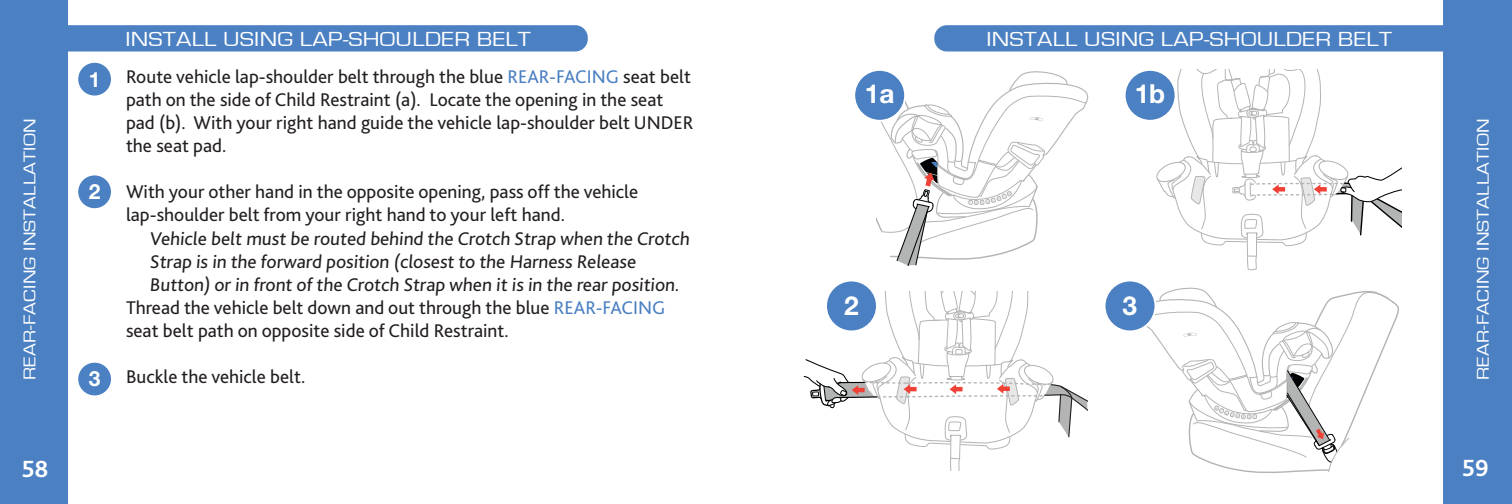
<style>
.page{position:relative;width:1512px;height:504px;background:#fff}
.page>*{position:absolute;margin:0;border:0;box-sizing:border-box;transform-origin:0 0}
.t1{font:700 26.25px "Helvetica Neue LT Std";color:#fff}
.t2{font:700 24.5px "Bliss 2";color:#fff}
.t3{font:21px "Eurostile";letter-spacing:.01em;color:#fff;scale:1.2 1}
.t4{font:700 21px "Helvetica Neue LT Std";color:#fff}
.t5{font:19.25px/23.1px "Bliss 2";color:#231f20}
.t6{font:17.5px "Eurostile";letter-spacing:.01em;color:#fff;scale:1.2 1}
.s1{color:#4b80c2}
</style>
<div class="page">
<div style="left:0;top:0;width:68px;height:504px;background:#4b80c2"></div>
<div style="left:1443px;top:0;width:69px;height:504px;background:#4b80c2"></div>
<div style="left:78px;top:63px;width:33px;height:33px;background:#4b80c2;border-radius:50%"></div>
<div style="left:26px;top:25px;width:562px;height:27px;background:#4b80c2;border-radius:13px"></div>
<div style="left:934px;top:25px;width:540px;height:27px;background:#4b80c2;border-radius:13px"></div>
<div style="left:78px;top:175px;width:33px;height:33px;background:#4b80c2;border-radius:50%"></div>
<svg style="left:1156px;top:69px;width:246px;height:202px"></svg>
<div style="left:854px;top:70px;width:51px;height:51px;background:#4b80c2;border-radius:50%"></div>
<div style="left:853px;top:69px;width:53px;height:53px;border:2px solid #fff;border-radius:50%"></div>
<div style="left:1125px;top:70px;width:50px;height:51px;background:#4b80c2;border-radius:50%"></div>
<div style="left:1124px;top:69px;width:52px;height:53px;border:2px solid #fff;border-radius:50%"></div>
<div style="left:826px;top:281px;width:51px;height:50px;background:#4b80c2;border-radius:50%"></div>
<div style="left:1105px;top:281px;width:50px;height:50px;background:#4b80c2;border-radius:50%"></div>
<div style="left:1104px;top:280px;width:52px;height:52px;border:2px solid #fff;border-radius:50%"></div>
<div style="left:78px;top:363px;width:33px;height:32px;background:#4b80c2;border-radius:50%"></div>
<svg style="left:803px;top:291px;width:284px;height:179px"></svg>
<svg style="left:876px;top:69px;width:213px;height:197px"></svg>
<svg style="left:1142px;top:283px;width:257px;height:190px"></svg>
<p class="t3" style="left:125px;top:28px;width:340px">INSTALL USING LAP-SHOULDER BELT</p>
<p class="t3" style="left:986px;top:28px;width:340px">INSTALL USING LAP-SHOULDER BELT</p>
<p class="t5" style="left:126px;top:64px;width:569px">Route vehicle lap-shoulder belt through the blue <span class="s1">REAR-FACING</span> seat belt path on the side of Child Restraint (a). Locate the opening in the seat pad (b). With your right hand guide the vehicle lap-shoulder belt UNDER the seat pad.</p>
<p class="t5" style="left:126px;top:180px;width:514px">With your other hand in the opposite opening, pass off the vehicle lap-shoulder belt from your right hand to your left hand.</p>
<p class="t5" style="left:150px;top:226px;width:543px">Vehicle belt must be routed behind the Crotch Strap when the Crotch<br>Strap is in the forward position (closest to the Harness Release</p>
<p class="t5" style="left:150px;top:272px;width:533px">Button) or in front of the Crotch Strap when it is in the rear position.</p>
<p class="t5" style="left:126px;top:295px;width:541px">Thread the vehicle belt down and out through the blue <span class="s1">REAR-FACING </span>seat belt path on opposite side of Child Restraint.</p>
<p class="t5" style="left:126px;top:365px;width:181px">Buckle the vehicle belt.</p>
<p class="t4" style="left:89px;top:66px;width:13px">1</p>
<p class="t1" style="left:865px;top:77px;width:31px">1a</p>
<p class="t1" style="left:1135px;top:77px;width:32px">1b</p>
<p class="t6" style="left:20px;top:380px;width:219px;rotate:-90deg">REAR-FACING INSTALLATION</p>
<p class="t6" style="left:1474px;top:380px;width:219px;rotate:-90deg">REAR-FACING INSTALLATION</p>
<p class="t4" style="left:89px;top:179px;width:13px">2</p>
<p class="t1" style="left:844px;top:290px;width:16px">2</p>
<p class="t1" style="left:1123px;top:290px;width:16px">3</p>
<p class="t4" style="left:89px;top:366px;width:13px">3</p>
<p class="t2" style="left:22px;top:454px;width:29px">58</p>
<p class="t2" style="left:1462px;top:453px;width:28px">59</p>
</div>
